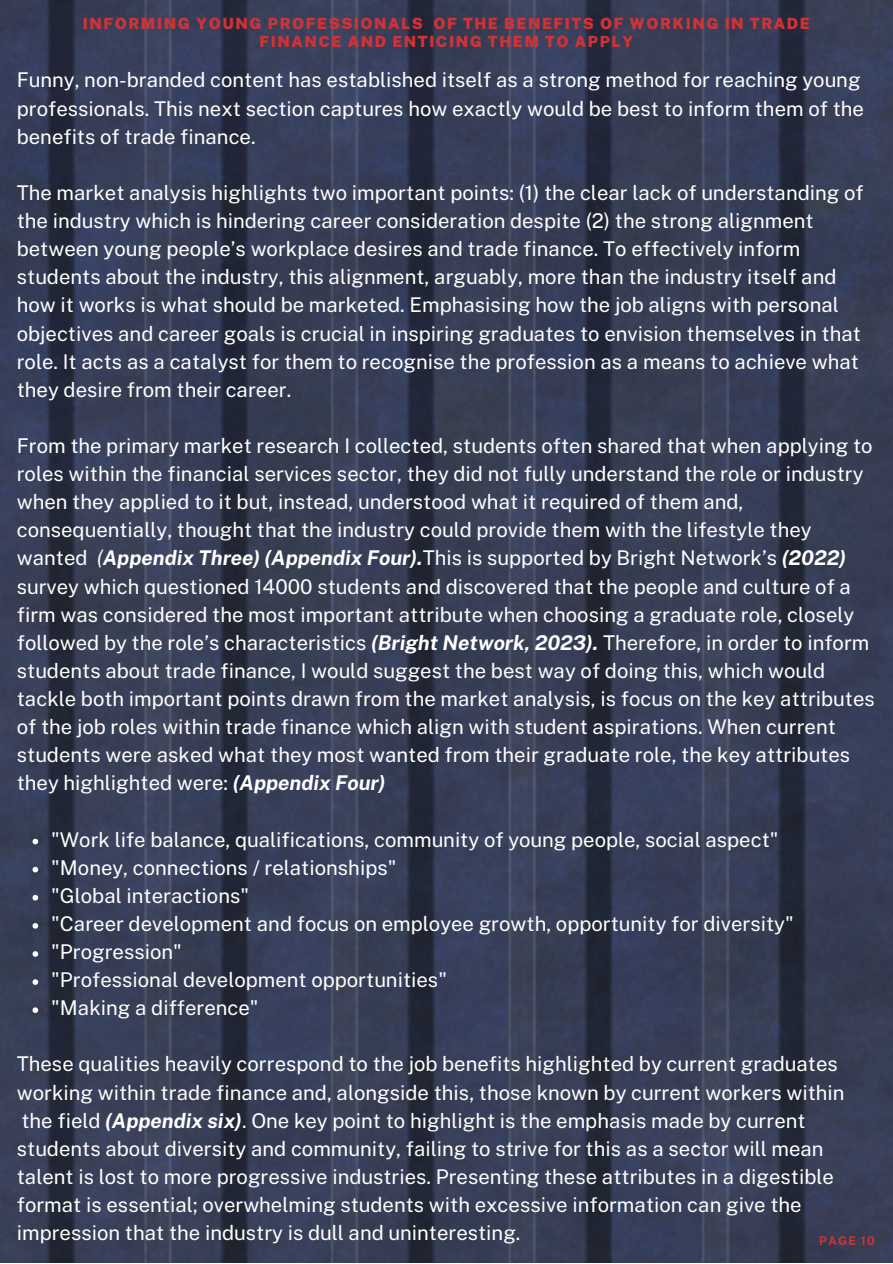
<style>
.page{position:relative;width:893px;height:1264px;background:#fff}
.page>*{position:absolute;margin:0;border:0;box-sizing:border-box;transform-origin:0 0}
.t1{font:20.25px/28px "Public Sans";color:#fff}
.t2{font:900 15.45px/18px "Public Sans";letter-spacing:.1em;color:#cf3338;text-align:center}
.t3{font:700 12px "Public Sans";letter-spacing:.1em;color:#cf3338}
.s1{font-style:italic}
.s2{font-weight:700;font-style:italic}
</style>
<div class="page">
<img style="left:0;top:0;width:892px;height:1262px">
<svg style="left:33px;top:838px;width:5px;height:6px"></svg>
<svg style="left:33px;top:866px;width:5px;height:6px"></svg>
<svg style="left:33px;top:894px;width:5px;height:6px"></svg>
<svg style="left:33px;top:923px;width:5px;height:5px"></svg>
<svg style="left:33px;top:951px;width:5px;height:5px"></svg>
<svg style="left:33px;top:979px;width:5px;height:5px"></svg>
<svg style="left:33px;top:1007px;width:5px;height:6px"></svg>
<p class="t2" style="left:83px;top:14px;width:728px">INFORMING YOUNG PROFESSIONALS OF THE BENEFITS OF WORKING IN TRADE<br>FINANCE AND ENTICING THEM TO APPLY</p>
<p class="t1" style="left:17px;top:66px;width:848px">Funny, non-branded content has established itself as a strong method for reaching young professionals. This next section captures how exactly would be best to inform them of the benefits of trade finance.</p>
<p class="t1" style="left:17px;top:178px;width:848px">The market analysis highlights two important points: (1) the clear lack of understanding of the industry which is hindering career consideration despite (2) the strong alignment between young people’s workplace desires and trade finance. To effectively inform students about the industry, this alignment, arguably, more than the industry itself and how it works is what should be marketed. Emphasising how the job aligns with personal objectives and career goals is crucial in inspiring graduates to envision themselves in that role. It acts as a catalyst for them to recognise the profession as a means to achieve what they desire from their career.</p>
<p class="t1" style="left:17px;top:431px;width:859px">From the primary market research I collected, students often shared that when applying to roles within the financial services sector, they did not fully understand the role or industry when they applied to it but, instead, understood what it required of them and, consequentially, thought that the industry could provide them with the lifestyle they wanted <span class="s1">(</span><span class="s2">Appendix Three) (Appendix Four).</span>This is supported by Bright Network’s <span class="s2">(2022) </span>survey which questioned 14000 students and discovered that the people and culture of a firm was considered the most important attribute when choosing a graduate role, closely followed by the role’s characteristics <span class="s2">(Bright Network, 2023).</span> Therefore, in order to inform students about trade finance, I would suggest the best way of doing this, which would tackle both important points drawn from the market analysis, is focus on the key attributes of the job roles within trade finance which align with student aspirations. When current students were asked what they most wanted from their graduate role, the key attributes they highlighted were: <span class="s2">(Appendix Four)</span></p>
<p class="t1" style="left:51px;top:825px;width:728px">"Work life balance, qualifications, community of young people, social aspect"</p>
<p class="t1" style="left:51px;top:853px;width:346px">"Money, connections / relationships"</p>
<p class="t1" style="left:51px;top:881px;width:199px">"Global interactions"</p>
<p class="t1" style="left:51px;top:909px;width:743px">"Career development and focus on employee growth, opportunity for diversity"</p>
<p class="t1" style="left:51px;top:937px;width:132px">"Progression"</p>
<p class="t1" style="left:51px;top:965px;width:397px">"Professional development opportunities"</p>
<p class="t1" style="left:51px;top:993px;width:209px">"Making a difference"</p>
<p class="t1" style="left:17px;top:1050px;width:829px">These qualities heavily correspond to the job benefits highlighted by current graduates working within trade finance and, alongside this, those known by current workers within the field <span class="s2">(Appendix six)</span>. One key point to highlight is the emphasis made by current students about diversity and community, failing to strive for this as a sector will mean talent is lost to more progressive industries. Presenting these attributes in a digestible format is essential; overwhelming students with excessive information can give the impression that the industry is dull and uninteresting.</p>
<p class="t3" style="left:819px;top:1233px;width:57px">PAGE 10</p>
</div>
